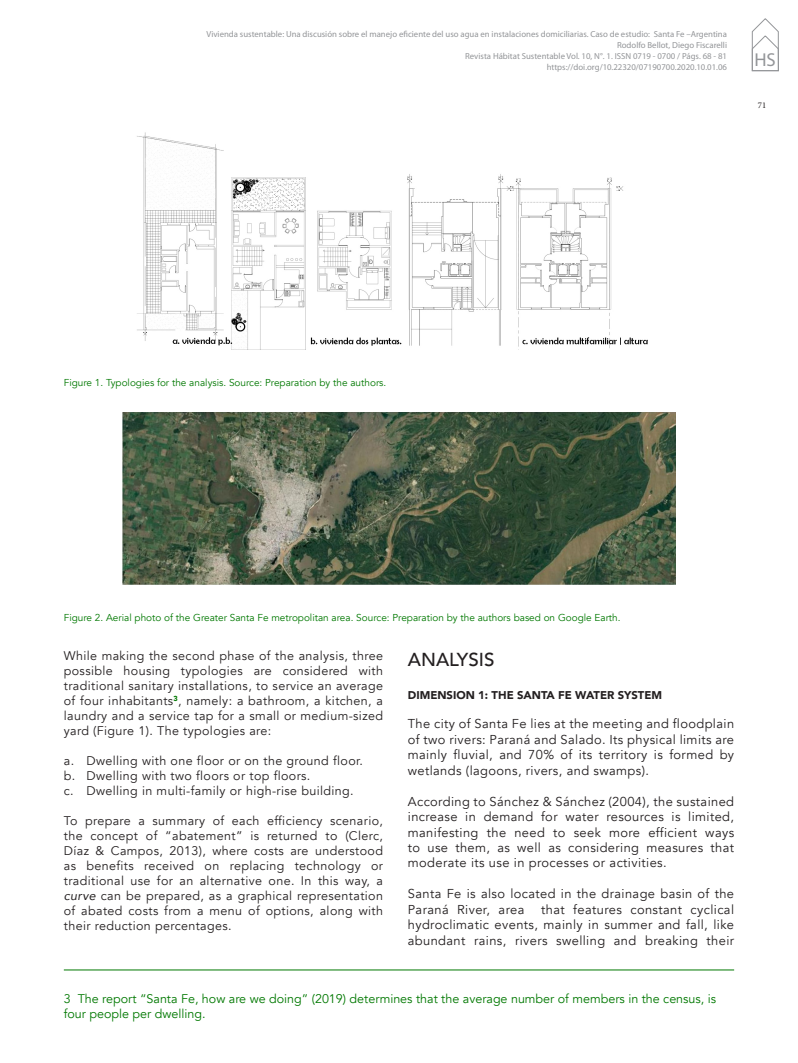
<style>
.page{position:relative;width:798px;height:1063px;background:#fff}
.page>*{position:absolute;margin:0;border:0;box-sizing:border-box;transform-origin:0 0}
._08_TITULOS_TEXTOS{font:500 18.75px "Avenir";color:#231f20}
.t1{font:18.75px "Myriad Pro";color:#939598}
._07_CUERPO_TEXTO{font:12.88px/15.5px "Avenir";letter-spacing:.03em;color:#231f20;text-align:justify}
._07_CUERPO_TEXTO-2{font:12.5px/15px "Avenir";letter-spacing:.03em;color:#231f20;text-align:justify}
._10_NOTAS_AL_PIE{font:12.5px/15px "Avenir";color:#007800}
._11_SUBTITULOS__2_2{font:900 11.25px "Avenir";color:#231f20}
._09_PIE_DE_FOTOS{font:10px "Avenir";color:#007800}
.t2{font:8.75px/11.2px "Myriad Pro";color:#939598;text-align:right}
.t3{font:8.75px "Minion Pro";color:#231f20}
.s1{font-style:italic}
</style>
<div class="page">
<svg style="left:751px;top:18px;width:27px;height:53px"></svg>
<img style="left:137px;top:132px;width:511px;height:218px">
<img style="left:123px;top:413px;width:552px;height:172px">
<hr style="left:64px;top:970px;width:669px;height:1px;background:#007800">
<p class="t2" style="left:206px;top:28px;width:521px">Vivienda sustentable: Una discusión sobre el manejo eficiente del uso agua en instalaciones domiciliarias. Caso de estudio: Santa Fe –Argentina Rodolfo Bellot, Diego Fiscarelli<br>Revista Hábitat Sustentable Vol. 10, N°. 1. ISSN 0719 - 0700 / Págs. 68 - 81<br>https://doi.org/10.22320/07190700.2020.10.01.06</p>
<h1 class="t1" style="left:754px;top:48px;width:23px">HS</h1>
<p class="t3" style="left:757px;top:99px;width:10px">71</p>
<p class="_09_PIE_DE_FOTOS" style="left:64px;top:377px;width:324px">Figure 1. Typologies for the analysis. Source: Preparation by the authors.</p>
<p class="_09_PIE_DE_FOTOS" style="left:64px;top:612px;width:558px">Figure 2. Aerial photo of the Greater Santa Fe metropolitan area. Source: Preparation by the authors based on Google Earth.</p>
<p class="_07_CUERPO_TEXTO-2" style="left:64px;top:649px;width:320px">While making the second phase of the analysis, three possible housing typologies are considered with traditional sanitary installations, to service an average of four inhabitants<sup>3</sup>, namely: a bathroom, a kitchen, a laundry and a service tap for a small or medium-sized yard (Figure 1). The typologies are:</p>
<p class="_07_CUERPO_TEXTO-2" style="left:64px;top:754px;width:300px">a. Dwelling with one floor or on the ground floor.</p>
<p class="_07_CUERPO_TEXTO-2" style="left:64px;top:769px;width:248px">b. Dwelling with two floors or top floors.</p>
<p class="_07_CUERPO_TEXTO-2" style="left:64px;top:784px;width:291px">c. Dwelling in multi-family or high-rise building.</p>
<p class="_07_CUERPO_TEXTO-2" style="left:64px;top:814px;width:320px">To prepare a summary of each efficiency scenario, the concept of “abatement” is returned to (Clerc, Díaz &amp; Campos, 2013), where costs are understood as benefits received on replacing technology or traditional use for an alternative one. In this way, a <span class="s1">curve</span> can be prepared, as a graphical representation of abated costs from a menu of options, along with their reduction percentages.</p>
<p class="_08_TITULOS_TEXTOS" style="left:407px;top:644px;width:88px">ANALYSIS</p>
<p class="_11_SUBTITULOS__2_2" style="left:407px;top:686px;width:256px">DIMENSION 1: THE SANTA FE WATER SYSTEM</p>
<p class="_07_CUERPO_TEXTO" style="left:407px;top:716px;width:327px">The city of Santa Fe lies at the meeting and floodplain of two rivers: Paraná and Salado. Its physical limits are mainly fluvial, and 70% of its territory is formed by wetlands (lagoons, rivers, and swamps).</p>
<p class="_07_CUERPO_TEXTO" style="left:407px;top:794px;width:327px">According to Sánchez &amp; Sánchez (2004), the sustained increase in demand for water resources is limited, manifesting the need to seek more efficient ways to use them, as well as considering measures that moderate its use in processes or activities.</p>
<p class="_07_CUERPO_TEXTO" style="left:407px;top:886px;width:327px">Santa Fe is also located in the drainage basin of the<br>Paraná River, area</p>
<p class="_07_CUERPO_TEXTO" style="left:407px;top:902px;width:327px;text-indent:133px">that features constant cyclical hydroclimatic events, mainly in summer and fall, like abundant rains, rivers swelling and breaking their</p>
<p class="_10_NOTAS_AL_PIE" style="left:64px;top:991px;width:653px">3 The report “Santa Fe, how are we doing” (2019) determines that the average number of members in the census, is four people per dwelling.</p>
</div>
